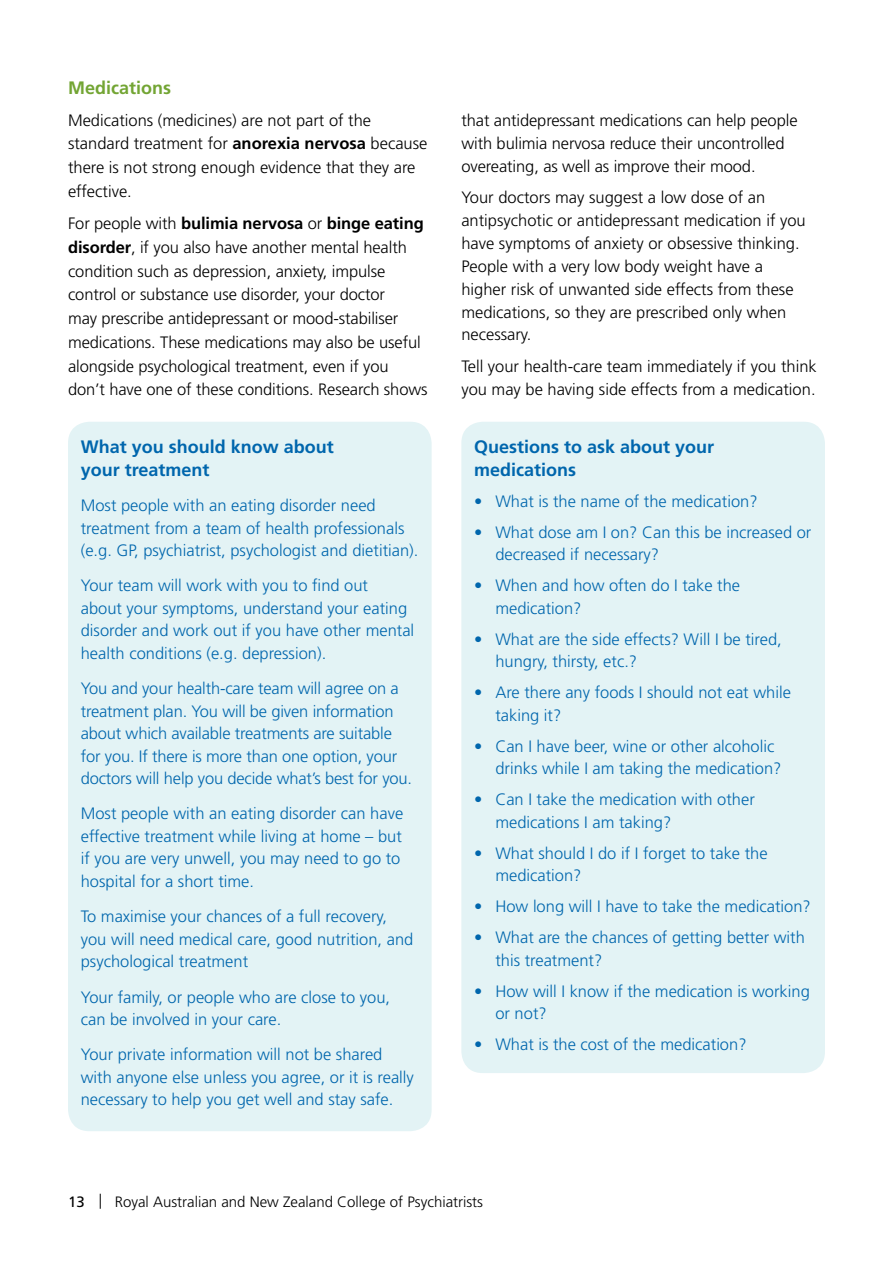
<style>
.page{position:relative;width:893px;height:1263px;background:#fff}
.page>*{position:absolute;margin:0;border:0;box-sizing:border-box;transform-origin:0 0}
.t1{font:700 18px/22.5px "Frutiger LT Std";color:#0066ad}
.t2{font:700 18px "Frutiger LT Std";color:#73a534}
.t3{font:300 16.5px/22.5px "Frutiger LT Std";color:#0066ad}
.t4{font:300 16.5px/23.7px "Frutiger LT Std";letter-spacing:-.005em;color:#000}
.t5{font:300 15px "Frutiger LT Std";color:#000}
.s1{font-weight:700}
.s2{font-weight:400}
</style>
<div class="page">
<div style="left:68px;top:422px;width:364px;height:709px;background:#e3f3f5;border-radius:21px"></div>
<div style="left:461px;top:422px;width:364px;height:651px;background:#e3f3f5;border-radius:21px"></div>
<p class="t2" style="left:68px;top:77px;width:104px">Medications</p>
<p class="t4" style="left:68px;top:108px;width:361px">Medications (medicines) are not part of the standard treatment for <span class="s1">anorexia nervosa</span> because there is not strong enough evidence that they are effective.</p>
<p class="t4" style="left:68px;top:212px;width:361px">For people with <span class="s1">bulimia nervosa</span> or <span class="s1">binge eating disorder</span>, if you also have another mental health condition such as depression, anxiety, impulse control or substance use disorder, your doctor<br>may prescribe antidepressant or mood-stabiliser medications. These medications may also be useful alongside psychological treatment, even if you don’t have one of these conditions. Research shows</p>
<p class="t1" style="left:81px;top:436px;width:255px">What you should know about your treatment</p>
<p class="t3" style="left:81px;top:494px;width:339px">Most people with an eating disorder need treatment from a team of health professionals (e.g. GP, psychiatrist, psychologist and dietitian).</p>
<p class="t3" style="left:81px;top:575px;width:335px">Your team will work with you to find out<br>about your symptoms, understand your eating disorder and work out if you have other mental health conditions (e.g. depression).</p>
<p class="t3" style="left:81px;top:677px;width:333px">You and your health-care team will agree on a treatment plan. You will be given information about which available treatments are suitable for you. If there is more than one option, your doctors will help you decide what’s best for you.</p>
<p class="t3" style="left:81px;top:803px;width:324px">Most people with an eating disorder can have effective treatment while living at home – but if you are very unwell, you may need to go to hospital for a short time.</p>
<p class="t3" style="left:81px;top:905px;width:334px">To maximise your chances of a full recovery, you will need medical care, good nutrition, and psychological treatment</p>
<p class="t3" style="left:81px;top:986px;width:311px">Your family, or people who are close to you, can be involved in your care.</p>
<p class="t3" style="left:81px;top:1043px;width:335px">Your private information will not be shared with anyone else unless you agree, or it is really necessary to help you get well and stay safe.</p>
<p class="t4" style="left:461px;top:109px;width:338px;line-height:23px">that antidepressant medications can help people with bulimia nervosa reduce their uncontrolled overeating, as well as improve their mood.</p>
<p class="t4" style="left:461px;top:186px;width:346px;line-height:23px">Your doctors may suggest a low dose of an antipsychotic or antidepressant medication if you have symptoms of anxiety or obsessive thinking.<br>People with a very low body weight have a higher risk of unwanted side effects from these medications, so they are prescribed only when necessary.</p>
<p class="t4" style="left:461px;top:355px;width:357px;line-height:23px">Tell your health-care team immediately if you think you may be having side effects from a medication.</p>
<p class="t1" style="left:474px;top:436px;width:242px">Questions to ask about your medications</p>
<p class="t3" style="left:474px;top:490px;width:285px">• What is the name of the medication?</p>
<p class="t3" style="left:495px;top:521px;width:318px;text-indent:-21px">• What dose am I on? Can this be increased or decreased if necessary?</p>
<p class="t3" style="left:495px;top:575px;width:246px;text-indent:-21px">• When and how often do I take the medication?</p>
<p class="t3" style="left:495px;top:628px;width:288px;text-indent:-21px">• What are the side effects? Will I be tired, hungry, thirsty, etc.?</p>
<p class="t3" style="left:495px;top:682px;width:297px;text-indent:-21px">• Are there any foods I should not eat while taking it?</p>
<p class="t3" style="left:495px;top:735px;width:288px;text-indent:-21px">• Can I have beer, wine or other alcoholic drinks while I am taking the medication?</p>
<p class="t3" style="left:495px;top:789px;width:261px;text-indent:-21px">• Can I take the medication with other medications I am taking?</p>
<p class="t3" style="left:495px;top:842px;width:274px;text-indent:-21px">• What should I do if I forget to take the medication?</p>
<p class="t3" style="left:474px;top:896px;width:338px">• How long will I have to take the medication?</p>
<p class="t3" style="left:495px;top:927px;width:311px;text-indent:-21px">• What are the chances of getting better with this treatment?</p>
<p class="t3" style="left:495px;top:980px;width:316px;text-indent:-21px">• How will I know if the medication is working or not?</p>
<p class="t3" style="left:474px;top:1034px;width:274px">• What is the cost of the medication?</p>
<p class="t5" style="left:68px;top:1193px;width:417px"><span class="s2">13</span> | Royal Australian and New Zealand College of Psychiatrists</p>
</div>
